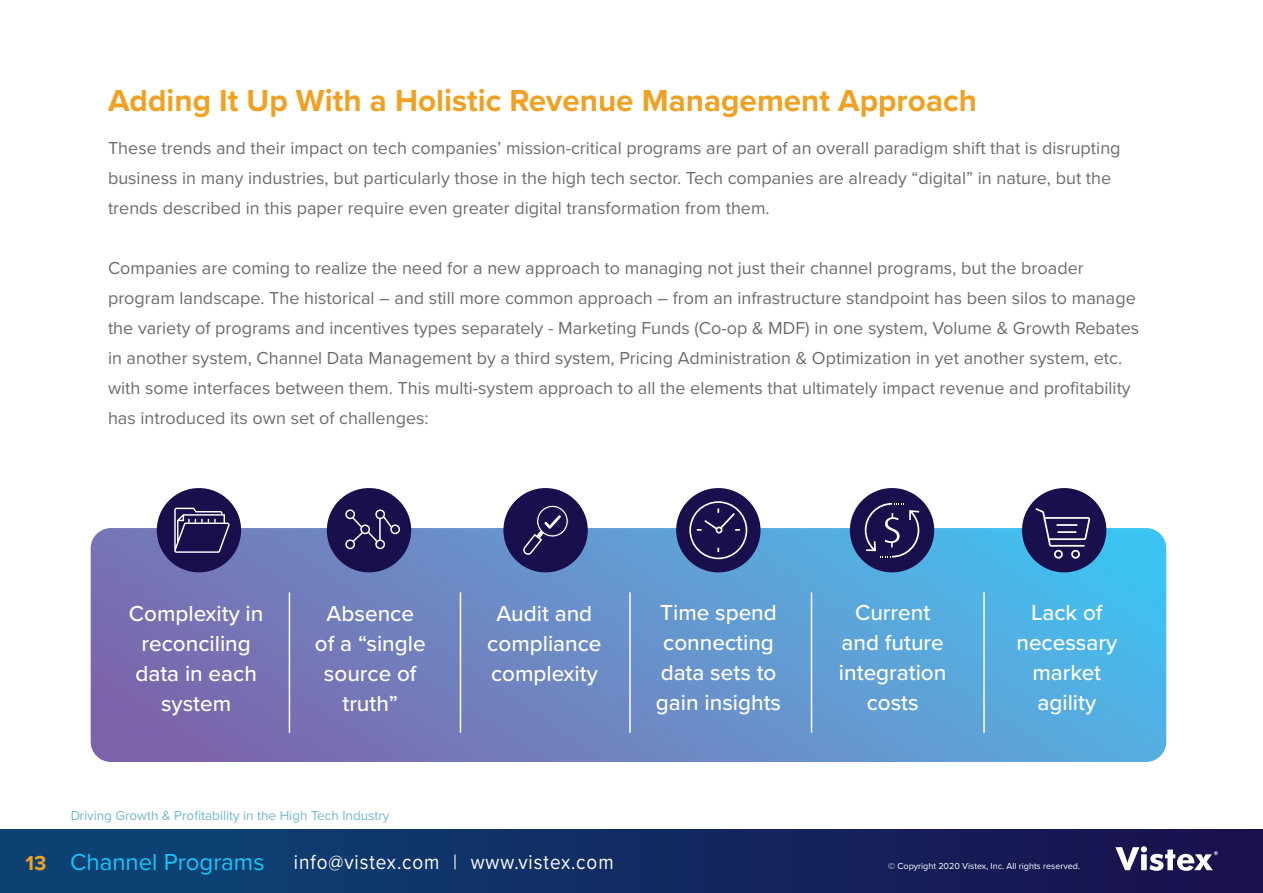
<style>
.page{position:relative;width:1263px;height:893px;background:#fff}
.page>*{position:absolute;margin:0;border:0;box-sizing:border-box;transform-origin:0 0}
.t1{font:700 31.5px "Proxima Nova";color:#f0a122}
.t2{font:24px "Proxima Nova";color:#14c7ff}
.t3{font:500 22.5px/30px "Proxima Nova";color:#fff;text-align:center}
.t4{font:21px "Proxima Nova";letter-spacing:.05em;color:#fff;scale:.9 1}
.t5{font:18px/30px "Proxima Nova";color:#6c6d70}
.t6{font:13.5px "Proxima Nova";color:#1582be}
.t7{font:9px "Proxima Nova";color:#fff}
.s1{font-weight:700;font-size:21px;color:#f0a122}
</style>
<div class="page">
<svg style="left:91px;top:528px;width:1075px;height:234px;background:#6690ca"></svg>
<hr style="left:629px;top:592px;width:2px;height:141px;background:#fff">
<div style="left:157px;top:488px;width:84px;height:84px;background:#1a0f4d;border-radius:50%"></div>
<div style="left:327px;top:488px;width:84px;height:84px;background:#1a0f4d;border-radius:50%"></div>
<div style="left:503px;top:488px;width:85px;height:84px;background:#1a0f4d;border-radius:50%"></div>
<div style="left:1022px;top:488px;width:84px;height:84px;background:#1a0f4d;border-radius:50%"></div>
<div style="left:850px;top:488px;width:84px;height:84px;background:#1a0f4d;border-radius:50%"></div>
<div style="left:676px;top:488px;width:84px;height:84px;background:#1a0f4d;border-radius:50%"></div>
<svg style="left:697px;top:508px;width:43px;height:26px"></svg>
<svg style="left:865px;top:503px;width:54px;height:54px"></svg>
<svg style="left:174px;top:508px;width:56px;height:45px"></svg>
<svg style="left:523px;top:505px;width:46px;height:50px"></svg>
<div style="left:689px;top:501px;width:58px;height:58px;border:2px solid #fff;border-radius:50%"></div>
<hr style="left:460px;top:592px;width:1px;height:141px;background:#fff">
<hr style="left:289px;top:592px;width:1px;height:141px;background:#fff">
<hr style="left:811px;top:592px;width:1px;height:141px;background:#fff">
<hr style="left:983px;top:592px;width:2px;height:141px;background:#fff">
<svg style="left:1035px;top:508px;width:55px;height:51px"></svg>
<div style="left:0;top:830px;width:1263px;height:63px;background:linear-gradient(to right,#0b4778,#190f4d)"></div>
<svg style="left:1115px;top:846px;width:103px;height:25px"></svg>
<div style="left:345px;top:539px;width:10px;height:10px;border:2px solid #fff;border-radius:50%"></div>
<div style="left:375px;top:539px;width:10px;height:10px;border:2px solid #fff;border-radius:50%"></div>
<div style="left:390px;top:524px;width:10px;height:10px;border:2px solid #fff;border-radius:50%"></div>
<div style="left:375px;top:509px;width:10px;height:10px;border:2px solid #fff;border-radius:50%"></div>
<div style="left:345px;top:509px;width:10px;height:10px;border:2px solid #fff;border-radius:50%"></div>
<svg style="left:351px;top:515px;width:42px;height:31px"></svg>
<p class="t1" style="left:108px;top:77px;width:871px">Adding It Up With a Holistic Revenue Management Approach</p>
<p class="t5" style="left:108px;top:132px;width:1014px">These trends and their impact on tech companies’ mission-critical programs are part of an overall paradigm shift that is disrupting business in many industries, but particularly those in the high tech sector. Tech companies are already “digital” in nature, but the trends described in this paper require even greater digital transformation from them.</p>
<p class="t5" style="left:108px;top:252px;width:1033px">Companies are coming to realize the need for a new approach to managing not just their channel programs, but the broader program landscape. The historical – and still more common approach – from an infrastructure standpoint has been silos to manage the variety of programs and incentives types separately - Marketing Funds (Co-op &amp; MDF) in one system, Volume &amp; Growth Rebates in another system, Channel Data Management by a third system, Pricing Administration &amp; Optimization in yet another system, etc. with some interfaces between them. This multi-system approach to all the elements that ultimately impact revenue and profitability has introduced its own set of challenges:</p>
<p class="t3" style="left:129px;top:597px;width:136px">Complexity in reconciling data in each system</p>
<p class="t3" style="left:315px;top:597px;width:112px">Absence of a “single source of truth”</p>
<p class="t3" style="left:487px;top:597px;width:116px">Audit and compliance complexity</p>
<p class="t3" style="left:656px;top:597px;width:127px">Time spend connecting data sets to gain insights</p>
<p class="t3" style="left:839px;top:597px;width:109px">Current and future integration costs</p>
<p class="t3" style="left:1016px;top:597px;width:102px">Lack of necessary market agility</p>
<p class="t6" style="left:70px;top:806px;width:321px">Driving Growth &amp; Profitability in the High Tech Industry</p>
<h2 class="t2" style="left:26px;top:844px;width:240px"><span class="s1">13</span> Channel Programs</h2>
<p class="t7" style="left:888px;top:859px;width:193px">© Copyright 2020 Vistex, Inc. All rights reserved.</p>
<p class="t4" style="left:294px;top:847px;width:357px">info@vistex.com | www.vistex.com</p>
</div>
